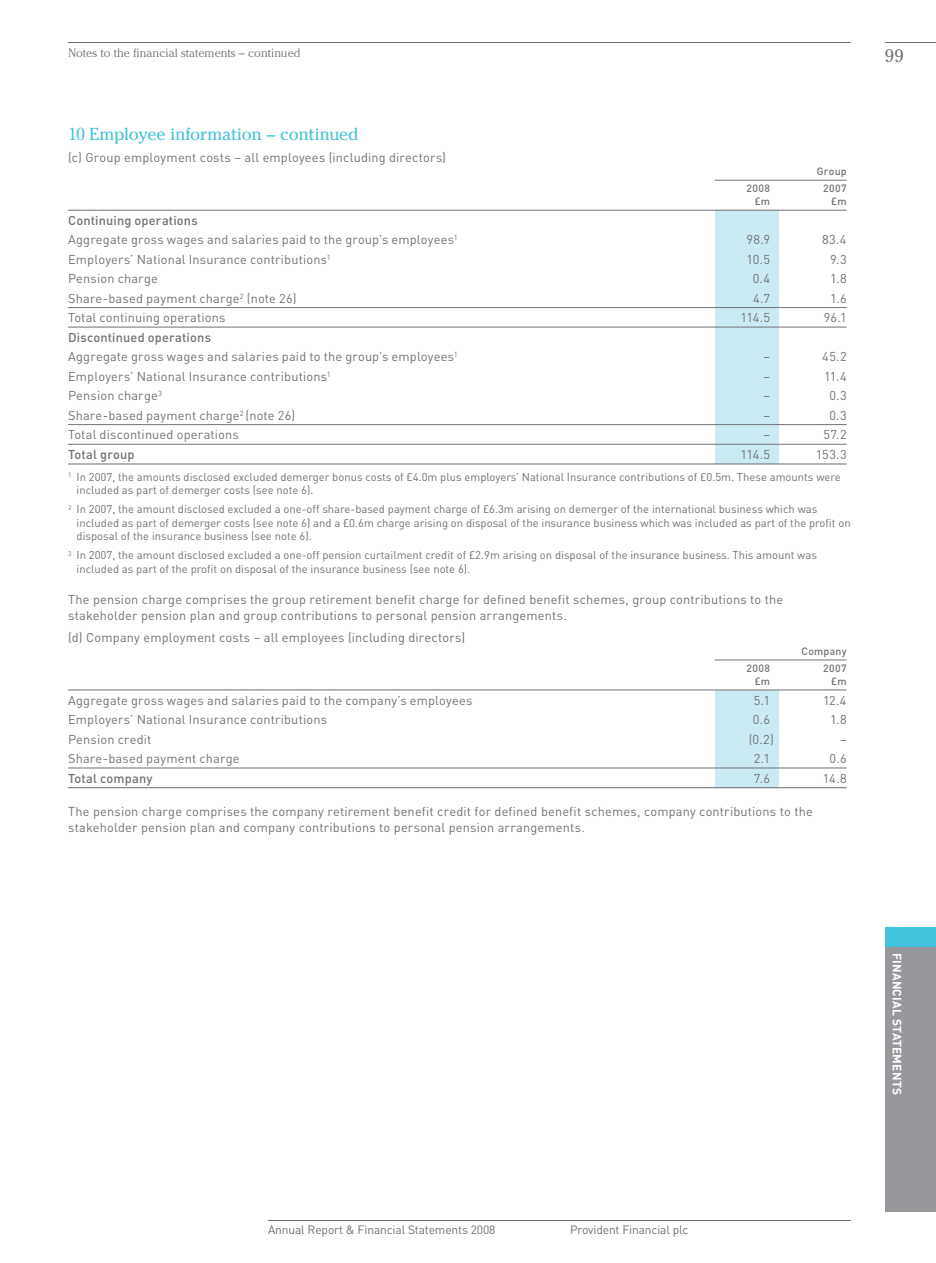
<style>
.page{position:relative;width:936px;height:1263px;background:#fff}
.page>*{position:absolute;margin:0;border:0;box-sizing:border-box;transform-origin:0 0}
.t1{font:18px "Cheltenham Std";color:#717074}
.t2{font:17.25px "Cheltenham Std";letter-spacing:-.01em;color:#42c3dc}
.t3{font:12.75px/19.5px "DINOT";letter-spacing:.015em;color:#717074}
.t4{font:500 12.75px "DINOT";letter-spacing:.015em;color:#717074}
.t5{font:12px "DINOT";letter-spacing:-.01em;color:#717074}
.t6{font:300 12px "Cheltenham Std";color:#717074}
.t7{font:700 12px "DINOT";color:#fff}
.t8{font:11.25px/13.2px "DINOT";color:#717074}
.t9{font:500 10.5px "DINOT";letter-spacing:.03em;color:#717074}
.s1{font-weight:500}
</style>
<div class="page">
<hr style="left:68px;top:42px;width:782px;height:1px;background:#717074">
<hr style="left:884px;top:42px;width:51px;height:1px;background:#717074">
<div style="left:884px;top:929px;width:51px;height:283px;background:#98989c"></div>
<div style="left:884px;top:927px;width:51px;height:19px;background:#42c3dc"></div>
<hr style="left:268px;top:1220px;width:582px;height:1px;background:#717074">
<div style="left:714px;top:210px;width:64px;height:254px;background:#cbeaf3"></div>
<div style="left:714px;top:690px;width:64px;height:98px;background:#cbeaf3"></div>
<hr style="left:714px;top:180px;width:132px;height:1px;background:#717074">
<hr style="left:68px;top:210px;width:778px;height:1px;background:#717074">
<hr style="left:68px;top:307px;width:778px;height:1px;background:#717074">
<hr style="left:68px;top:327px;width:778px;height:1px;background:#717074">
<hr style="left:68px;top:424px;width:778px;height:1px;background:#717074">
<hr style="left:68px;top:444px;width:778px;height:1px;background:#717074">
<hr style="left:68px;top:463px;width:778px;height:1px;background:#717074">
<hr style="left:714px;top:660px;width:132px;height:1px;background:#717074">
<hr style="left:68px;top:690px;width:778px;height:1px;background:#717074">
<hr style="left:68px;top:768px;width:778px;height:1px;background:#717074">
<hr style="left:68px;top:787px;width:778px;height:1px;background:#717074">
<p class="t6" style="left:68px;top:46px;width:234px">Notes to the financial statements – continued</p>
<h2 class="t2" style="left:68px;top:124px;width:292px">10 Employee information – continued</h2>
<p class="t3" style="left:68px;top:147px;width:379px">(c) Group employment costs – all employees (including directors)</p>
<p class="t3" style="left:68px;top:210px;width:391px"><span class="s1">Continuing operations<br></span>Aggregate gross wages and salaries paid to the group’s employees<sup>1</sup></p>
<p class="t9" style="left:816px;top:164px;width:31px">Group</p>
<p class="t9" style="left:746px;top:181px;width:25px">2008</p>
<p class="t9" style="left:823px;top:181px;width:25px">2007</p>
<p class="t9" style="left:754px;top:194px;width:17px">£m</p>
<p class="t9" style="left:831px;top:194px;width:17px">£m</p>
<p class="t3" style="left:746px;top:230px;width:25px">98.9</p>
<p class="t3" style="left:822px;top:230px;width:26px">83.4</p>
<p class="t3" style="left:68px;top:249px;width:264px">Employers’ National Insurance contributions<sup>1</sup></p>
<p class="t3" style="left:746px;top:249px;width:25px">10.5</p>
<p class="t3" style="left:830px;top:249px;width:18px">9.3</p>
<p class="t3" style="left:68px;top:269px;width:91px">Pension charge</p>
<p class="t3" style="left:752px;top:269px;width:19px">0.4</p>
<p class="t3" style="left:830px;top:269px;width:18px">1.8</p>
<p class="t3" style="left:68px;top:288px;width:230px">Share-based payment charge<sup>2</sup> (note 26)</p>
<p class="t3" style="left:753px;top:288px;width:18px">4.7</p>
<p class="t3" style="left:830px;top:288px;width:18px">1.6</p>
<p class="t3" style="left:68px;top:308px;width:159px">Total continuing operations</p>
<p class="t3" style="left:740px;top:308px;width:31px">114.5</p>
<p class="t3" style="left:823px;top:308px;width:24px">96.1</p>
<p class="t3" style="left:68px;top:327px;width:391px"><span class="s1">Discontinued operations<br></span>Aggregate gross wages and salaries paid to the group’s employees<sup>1</sup></p>
<p class="t3" style="left:763px;top:347px;width:8px">–</p>
<p class="t3" style="left:822px;top:347px;width:26px">45.2</p>
<p class="t3" style="left:68px;top:366px;width:264px">Employers’ National Insurance contributions<sup>1</sup></p>
<p class="t3" style="left:763px;top:366px;width:8px">–</p>
<p class="t3" style="left:824px;top:366px;width:24px">11.4</p>
<p class="t3" style="left:68px;top:386px;width:95px">Pension charge<sup>3</sup></p>
<p class="t3" style="left:763px;top:386px;width:8px">–</p>
<p class="t3" style="left:829px;top:386px;width:19px">0.3</p>
<p class="t3" style="left:68px;top:405px;width:228px">Share-based payment charge<sup>2</sup> (note 26)</p>
<p class="t3" style="left:763px;top:405px;width:8px">–</p>
<p class="t3" style="left:829px;top:405px;width:19px">0.3</p>
<p class="t3" style="left:68px;top:425px;width:172px">Total discontinued operations</p>
<p class="t3" style="left:763px;top:425px;width:8px">–</p>
<p class="t3" style="left:823px;top:425px;width:25px">57.2</p>
<p class="t4" style="left:68px;top:446px;width:68px">Total group</p>
<p class="t3" style="left:740px;top:444px;width:31px">114.5</p>
<p class="t3" style="left:815px;top:444px;width:32px">153.3</p>
<p class="t8" style="left:77px;top:469px;width:765px;text-indent:-9px"><sup>1</sup> In 2007, the amounts disclosed excluded demerger bonus costs of £4.0m plus employers’ National Insurance contributions of £0.5m. These amounts were included as part of demerger costs (see note 6).</p>
<p class="t8" style="left:77px;top:502px;width:775px;text-indent:-9px"><sup>2</sup> In 2007, the amount disclosed excluded a one-off share-based payment charge of £6.3m arising on demerger of the international business which was included as part of demerger costs (see note 6) and a £0.6m charge arising on disposal of the insurance business which was included as part of the profit on disposal of the insurance business (see note 6).</p>
<p class="t8" style="left:77px;top:548px;width:741px;text-indent:-9px"><sup>3</sup> In 2007, the amount disclosed excluded a one-off pension curtailment credit of £2.9m arising on disposal of the insurance business. This amount was included as part of the profit on disposal of the insurance business (see note 6).</p>
<p class="t3" style="left:68px;top:591px;width:716px;line-height:15.8px">The pension charge comprises the group retirement benefit charge for defined benefit schemes, group contributions to the stakeholder pension plan and group contributions to personal pension arrangements.</p>
<p class="t3" style="left:68px;top:627px;width:399px">(d) Company employment costs – all employees (including directors)</p>
<p class="t9" style="left:801px;top:644px;width:47px">Company</p>
<p class="t9" style="left:746px;top:661px;width:25px">2008</p>
<p class="t9" style="left:823px;top:661px;width:25px">2007</p>
<p class="t9" style="left:754px;top:674px;width:17px">£m</p>
<p class="t9" style="left:831px;top:674px;width:17px">£m</p>
<p class="t3" style="left:68px;top:690px;width:406px">Aggregate gross wages and salaries paid to the company’s employees</p>
<p class="t3" style="left:753px;top:690px;width:18px">5.1</p>
<p class="t3" style="left:823px;top:690px;width:25px">12.4</p>
<p class="t3" style="left:68px;top:709px;width:260px">Employers’ National Insurance contributions</p>
<p class="t3" style="left:752px;top:709px;width:19px">0.6</p>
<p class="t3" style="left:830px;top:709px;width:18px">1.8</p>
<p class="t3" style="left:68px;top:729px;width:85px">Pension credit</p>
<p class="t3" style="left:748px;top:729px;width:27px">(0.2)</p>
<p class="t3" style="left:839px;top:729px;width:8px">–</p>
<p class="t3" style="left:68px;top:748px;width:173px">Share-based payment charge</p>
<p class="t3" style="left:753px;top:748px;width:18px">2.1</p>
<p class="t3" style="left:829px;top:748px;width:19px">0.6</p>
<p class="t4" style="left:68px;top:769px;width:86px">Total company</p>
<p class="t3" style="left:754px;top:768px;width:18px">7.6</p>
<p class="t3" style="left:822px;top:768px;width:25px">14.8</p>
<p class="t3" style="left:68px;top:803px;width:746px;line-height:15.8px">The pension charge comprises the company retirement benefit credit for defined benefit schemes, company contributions to the stakeholder pension plan and company contributions to personal pension arrangements.</p>
<h1 class="t1" style="left:884px;top:45px;width:20px">99</h1>
<p class="t7" style="left:905px;top:953px;width:144px;rotate:90deg">FINANCIAL STATEMENTS</p>
<p class="t5" style="left:268px;top:1221px;width:229px">Annual Report &amp; Financial Statements 2008</p>
<p class="t5" style="left:570px;top:1221px;width:120px">Provident Financial plc</p>
</div>
